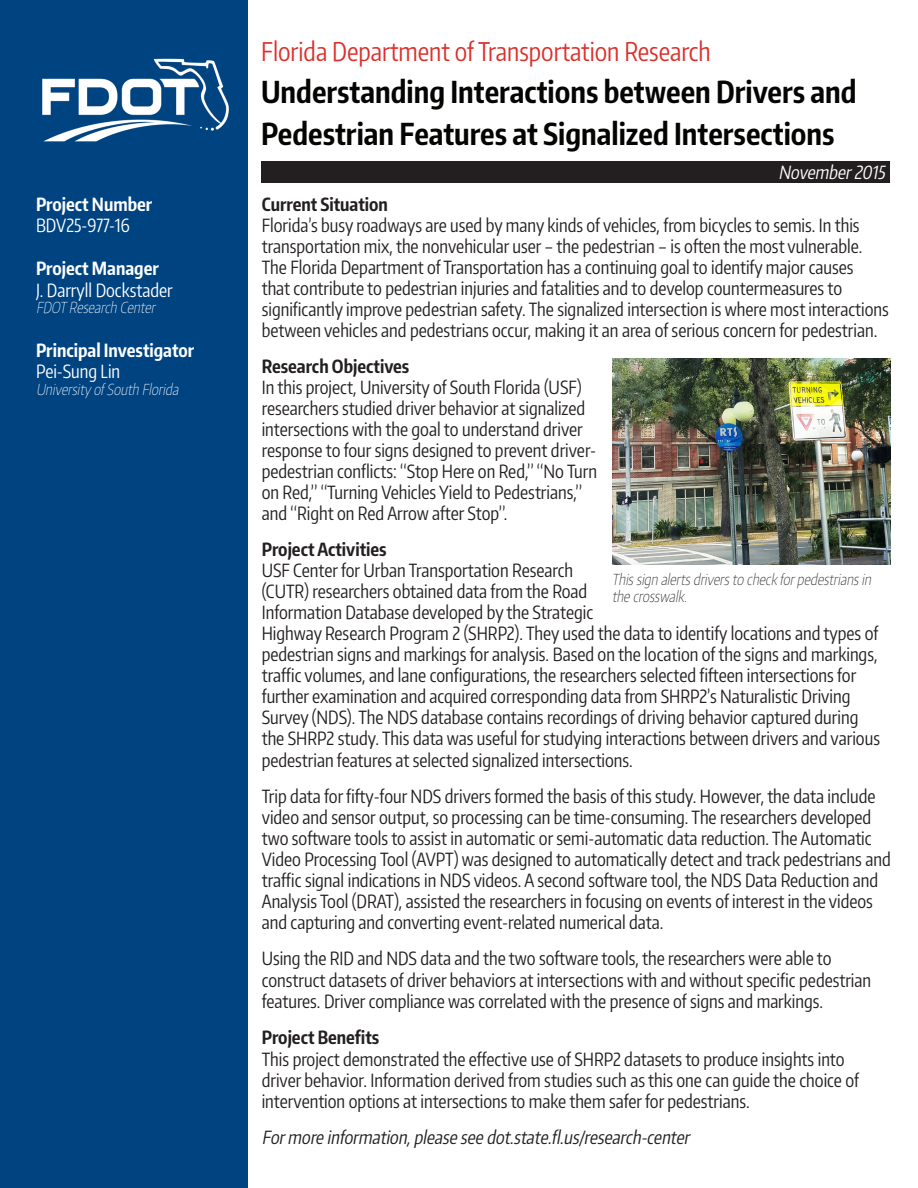
<style>
.page{position:relative;width:918px;height:1188px;background:#fff}
.page>*{position:absolute;margin:0;border:0;box-sizing:border-box;transform-origin:0 0}
.t1{font:700 30px/42px "Encode Sans Compressed";color:#040503}
.t2{font:25.5px "Encode Sans Compressed";color:#dd2f2b}
.Text_1{font:18px/21px "Encode Sans Compressed";color:#231f20}
.Heading{font:700 18px "Encode Sans Compressed";color:#231f20}
.t3{font:italic 18px "Encode Sans Compressed";color:#231f20}
.Sidebar_text_1{font:700 18px "Encode Sans Compressed";color:#fff}
.Sidebar_text_2{font:18px "Encode Sans Compressed";color:#fff}
.Text_2{font:italic 18px "Encode Sans Compressed";color:#fff}
.t4{font:italic 100 15px/16.5px "Encode Sans Compressed";color:#231f20}
.Sidebar_text_3{font:italic 100 15px "Encode Sans Compressed";color:#fff}
</style>
<div class="page">
<div style="left:0;top:0;width:248px;height:1188px;background:#004381"></div>
<div style="left:262px;top:162px;width:628px;height:21px;background:#231f20"></div>
<img style="left:612px;top:358px;width:279px;height:207px">
<img style="left:42px;top:58px;width:187px;height:84px">
<p class="Sidebar_text_1" style="left:36px;top:192px;width:118px">Project Number</p>
<p class="Sidebar_text_2" style="left:36px;top:214px;width:95px">BDV25-977-16</p>
<p class="Sidebar_text_1" style="left:36px;top:257px;width:124px">Project Manager</p>
<p class="Sidebar_text_2" style="left:36px;top:278px;width:138px">J. Darryll Dockstader</p>
<p class="Sidebar_text_3" style="left:36px;top:298px;width:124px">FDOTResearch Center</p>
<p class="Sidebar_text_1" style="left:36px;top:338px;width:160px">Principal Investigator</p>
<p class="Sidebar_text_2" style="left:36px;top:360px;width:86px">Pei-Sung Lin</p>
<p class="Sidebar_text_3" style="left:36px;top:379px;width:147px">UniversityofSouth Florida</p>
<p class="t2" style="left:261px;top:35px;width:451px">Florida Department of Transportation Research</p>
<p class="t1" style="left:261px;top:70px;width:597px">Understanding Interactions between Drivers and<br>Pedestrian Features at Signalized Intersections</p>
<h6 class="Text_2" style="left:779px;top:161px;width:112px">November2015</h6>
<p class="Heading" style="left:262px;top:192px;width:128px">Current Situation</p>
<p class="Text_1" style="left:262px;top:214px;width:629px">Florida’s busy roadways are used by many kinds of vehicles, from bicycles to semis. In this transportation mix, the nonvehicular user – the pedestrian – is often the most vulnerable.<br>The Florida Department of Transportation has a continuing goal to identify major causes<br>that contribute to pedestrian injuries and fatalities and to develop countermeasures to significantly improve pedestrian safety. The signalized intersection is where most interactions between vehicles and pedestrians occur, making it an area of serious concern for pedestrian.</p>
<h1 class="Heading" style="left:262px;top:354px;width:149px">Research Objectives</h1>
<p class="Text_1" style="left:262px;top:376px;width:337px">In this project, University of South Florida (USF) researchers studied driver behavior at signalized intersections with the goal to understand driver response to four signs designed to prevent driver&shy;pedestrian conflicts: “Stop Here on Red,” “No Turn on Red,” “Turning Vehicles Yield to Pedestrians,” and “Right on Red Arrow after Stop”.</p>
<h1 class="Heading" style="left:262px;top:538px;width:126px">Project Activities</h1>
<p class="Text_1" style="left:262px;top:559px;width:620px">USF Center for Urban Transportation Research<br>(CUTR) researchers obtained data from the Road<br>Information Database developed by the Strategic<br>Highway Research Program 2 (SHRP2). They used the data to identify locations and types of pedestrian signs and markings for analysis. Based on the location of the signs and markings, traffic volumes, and lane configurations, the researchers selected fifteen intersections for further examination and acquired corresponding data from SHRP2’s Naturalistic Driving Survey (NDS). The NDS database contains recordings of driving behavior captured during the SHRP2 study. This data was useful for studying interactions between drivers and various pedestrian features at selected signalized intersections.</p>
<p class="Text_1" style="left:262px;top:785px;width:631px">Trip data for fifty-four NDS drivers formed the basis of this study. However, the data include video and sensor output, so processing can be time-consuming. The researchers developed two software tools to assist in automatic or semi-automatic data reduction. The Automatic Video Processing Tool (AVPT) was designed to automatically detect and track pedestrians and traffic signal indications in NDS videos. A second software tool, the NDS Data Reduction and Analysis Tool (DRAT), assisted the researchers in focusing on events of interest in the videos and capturing and converting event-related numerical data.</p>
<p class="Text_1" style="left:262px;top:948px;width:611px">Using the RID and NDS data and the two software tools, the researchers were able to construct datasets of driver behaviors at intersections with and without specific pedestrian features. Driver compliance was correlated with the presence of signs and markings.</p>
<h1 class="Heading" style="left:262px;top:1026px;width:119px">Project Benefits</h1>
<p class="Text_1" style="left:262px;top:1048px;width:599px">This project demonstrated the effective use of SHRP2 datasets to produce insights into driver behavior. Information derived from studies such as this one can guide the choice of intervention options at intersections to make them safer for pedestrians.</p>
<p class="t3" style="left:262px;top:1126px;width:433px">Formore information,please see dot.state.fl.us/research-center</p>
<p class="t4" style="left:612px;top:571px;width:264px">Thissign alertsdriversto checkforpedestriansin the crosswalk.</p>
</div>
